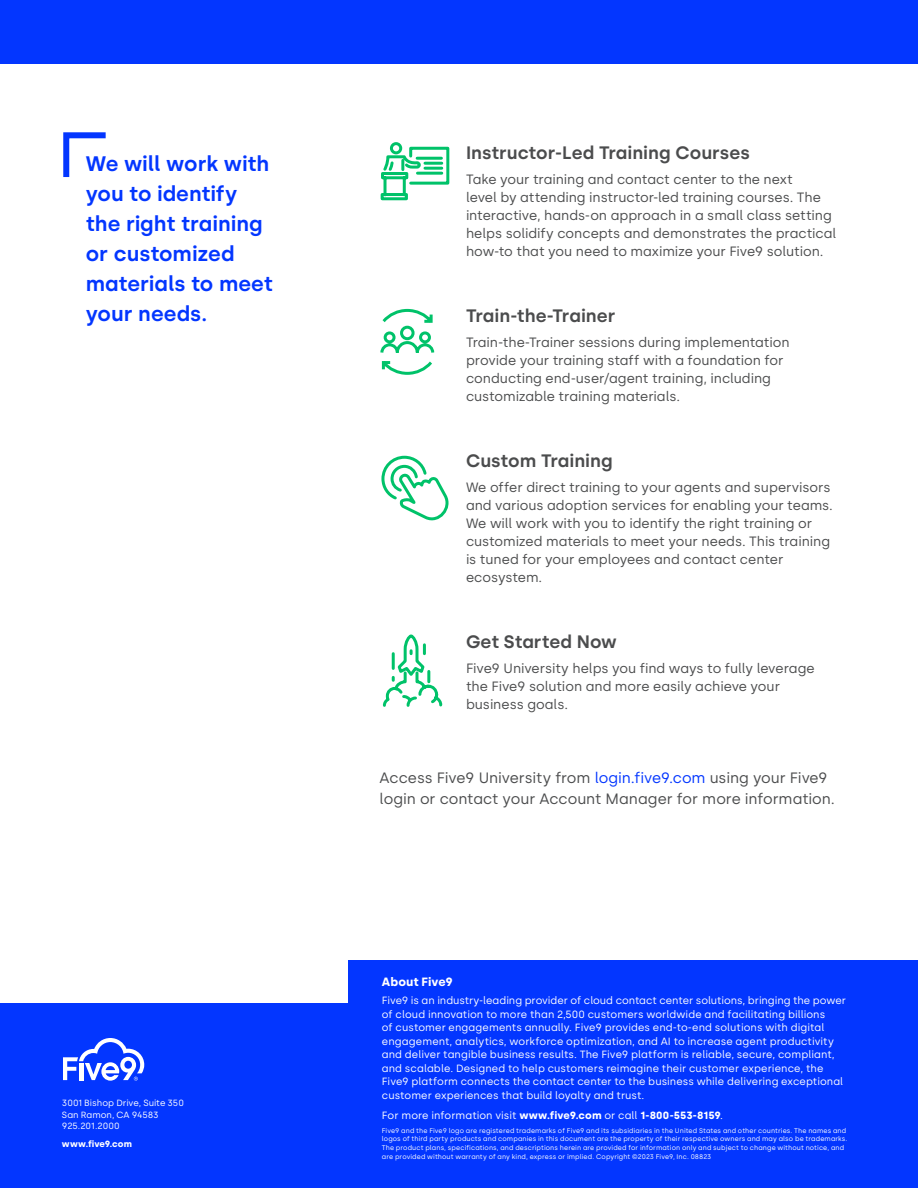
<style>
.page{position:relative;width:918px;height:1188px;background:#fff}
.page>*{position:absolute;margin:0;border:0;box-sizing:border-box;transform-origin:0 0}
.Customer_Quotes_Blue{font:600 21px/30px "Silka";color:#0336ff}
.Program_Title{font:600 18px "Silka";color:#4b4c4d}
.Body_Copy{font:15px/21px "Silka";letter-spacing:-.005em;color:#4b4c4d}
.Program_Body{font:13.5px/18px "Silka";letter-spacing:-.005em;color:#4b4c4d}
.boilerplate_subhead{font:700 12px "Silka";letter-spacing:.005em;color:#fff}
.Boilerplate_Details{font:10.5px/13.5px "Silka";letter-spacing:.005em;color:#fff}
.Contact_info_6pt_7_5{font:9px/11.2px "Silka";letter-spacing:-.005em;color:#fff}
.Contact_info_6pt_7_5-2{font:700 9px "Silka";letter-spacing:.005em;color:#fff}
.Legal_text_5pt_6pt{font:6.75px/8.7px "Silka";letter-spacing:.015em;color:#fff}
.s1{color:#0336ff}
.s2{font-weight:700}
</style>
<div class="page">
<div style="left:0;top:1003px;width:475px;height:185px;background:#0336ff"></div>
<div style="left:348px;top:960px;width:570px;height:228px;background:#0336ff"></div>
<svg style="left:63px;top:1038px;width:81px;height:43px"></svg>
<svg style="left:380px;top:142px;width:70px;height:59px"></svg>
<svg style="left:381px;top:455px;width:68px;height:66px"></svg>
<svg style="left:382px;top:634px;width:61px;height:73px"></svg>
<div style="left:0;top:0;width:918px;height:63px;background:#0336ff"></div>
<svg style="left:63px;top:132px;width:43px;height:45px"></svg>
<svg style="left:380px;top:308px;width:55px;height:67px"></svg>
<p class="Customer_Quotes_Blue" style="left:86px;top:149px;width:189px">We will work with you to identify the right training or customized materials to meet your needs.</p>
<p class="Contact_info_6pt_7_5" style="left:62px;top:1098px;width:123px">3001 Bishop Drive, Suite 350<br>San Ramon, CA 94583<br>925.201.2000</p>
<p class="Contact_info_6pt_7_5-2" style="left:62px;top:1138px;width:71px">www.five9.com</p>
<p class="Program_Title" style="left:466px;top:142px;width:285px">Instructor-Led Training Courses</p>
<p class="Program_Body" style="left:466px;top:170px;width:372px">Take your training and contact center to the next<br>level by attending instructor-led training courses. The interactive, hands-on approach in a small class setting helps solidify concepts and demonstrates the practical how-to that you need to maximize your Five9 solution.</p>
<p class="Program_Title" style="left:466px;top:305px;width:151px">Train-the-Trainer</p>
<p class="Program_Body" style="left:466px;top:333px;width:325px">Train-the-Trainer sessions during implementation provide your training staff with a foundation for conducting end-user/agent training, including customizable training materials.</p>
<p class="Program_Title" style="left:466px;top:450px;width:148px">Custom Training</p>
<p class="Program_Body" style="left:466px;top:478px;width:368px">We offer direct training to your agents and supervisors and various adoption services for enabling your teams.<br>We will work with you to identify the right training or customized materials to meet your needs. This training is tuned for your employees and contact center ecosystem.</p>
<p class="Program_Title" style="left:466px;top:631px;width:152px">Get Started Now</p>
<p class="Program_Body" style="left:466px;top:659px;width:350px">Five9 University helps you find ways to fully leverage the Five9 solution and more easily achieve your business goals.</p>
<p class="Body_Copy" style="left:380px;top:767px;width:457px">Access Five9 University from <span class="s1">login.five9.com</span> using your Five9 login or contact your Account Manager for more information.</p>
<p class="boilerplate_subhead" style="left:382px;top:975px;width:72px">About Five9</p>
<p class="Boilerplate_Details" style="left:382px;top:994px;width:466px">Five9 is an industry-leading provider of cloud contact center solutions, bringing the power of cloud innovation to more than 2,500 customers worldwide and facilitating billions<br>of customer engagements annually. Five9 provides end-to-end solutions with digital engagement, analytics, workforce optimization, and AI to increase agent productivity and deliver tangible business results. The Five9 platform is reliable, secure, compliant, and scalable. Designed to help customers reimagine their customer experience, the Five9 platform connects the contact center to the business while delivering exceptional customer experiences that build loyalty and trust.</p>
<p class="Boilerplate_Details" style="left:382px;top:1109px;width:343px">For more information visit <span class="s2">www.five9.com</span> or call <span class="s2">1-800-553-8159</span>.</p>
<p class="Legal_text_5pt_6pt" style="left:382px;top:1126px;width:467px">Five9 and the Five9 logo are registered trademarks of Five9 and its subsidiaries in the United States and other countries. The names and logos of third party products and companies in this document are the property of their respective owners and may also be trademarks.<br>The product plans, specifications, and descriptions herein are provided for information only and subject to change without notice, and are provided without warranty of any kind, express or implied. Copyright ©2023 Five9, Inc. 08823</p>
</div>
